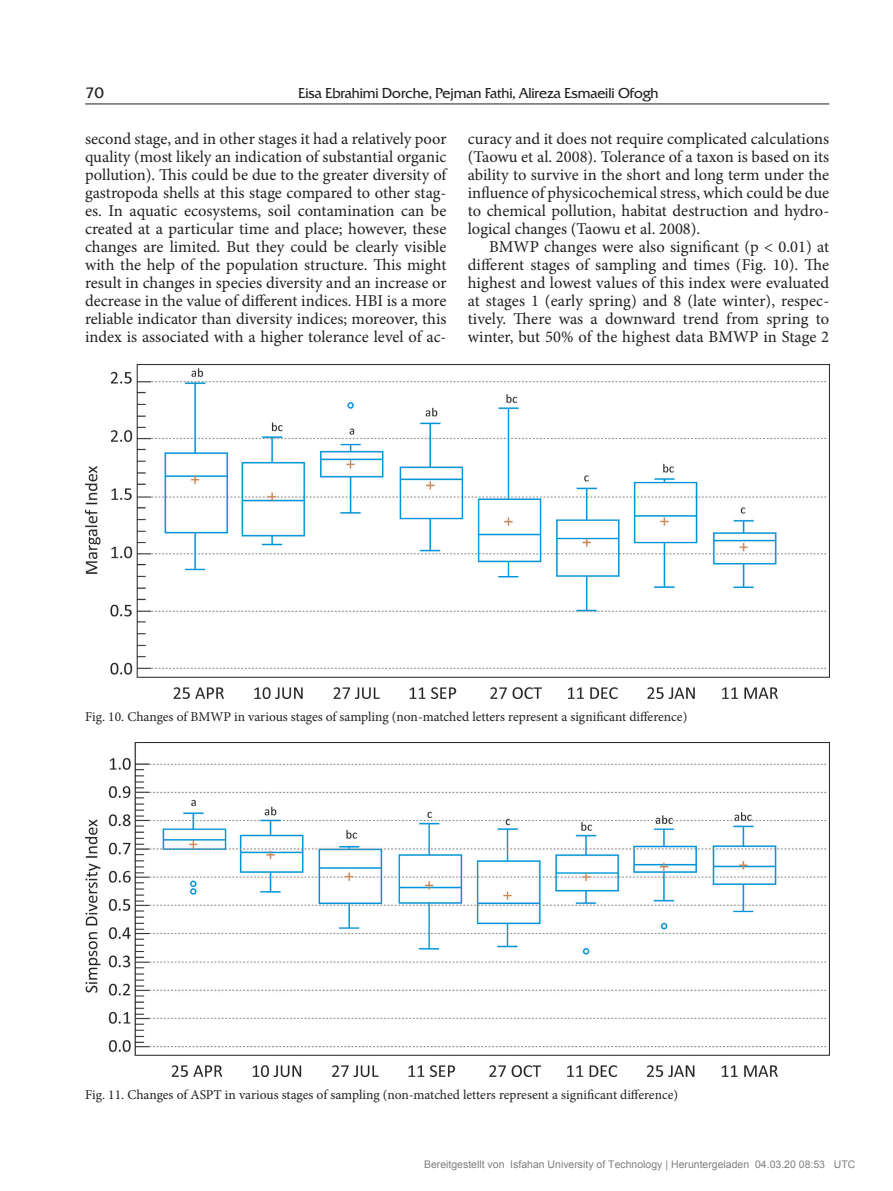
<style>
.page{position:relative;width:893px;height:1191px;background:#fff}
.page>*{position:absolute;margin:0;border:0;box-sizing:border-box;transform-origin:0 0}
.t1{font:16.5px/18px "Minion Pro";color:#231f20;text-align:justify}
.t2{font:15px "Friz Quadrata C";color:#231f20}
.t3{font:14.25px "Friz Quadrata C";color:#231f20}
.Podpis{font:13.5px "Minion Pro";color:#231f20}
.t4{font:10.5px "Arial";color:#808080}
</style>
<div class="page">
<hr style="left:85px;top:104px;width:744px;height:1px;background:#231f20">
<img style="left:85px;top:365px;width:744px;height:333px">
<img style="left:85px;top:742px;width:744px;height:334px">
<p class="t2" style="left:85px;top:84px;width:21px">70</p>
<p class="t3" style="left:298px;top:85px;width:362px">Eisa Ebrahimi Dorche, Pejman Fathi, Alireza Esmaeili Ofogh</p>
<p class="t1" style="left:85px;top:130px;width:363px">second stage, and in other stages it had a relatively poor quality (most likely an indication of substantial organic pollution). This could be due to the greater diversity of gastropoda shells at this stage compared to other stag&shy;es. In aquatic ecosystems, soil contamination can be created at a particular time and place; however, these changes are limited. But they could be clearly visible with the help of the population structure. This might result in changes in species diversity and an increase or decrease in the value of different indices. HBI is a more reliable indicator than diversity indices; moreover, this index is associated with a higher tolerance level of ac-</p>
<p class="t1" style="left:468px;top:130px;width:363px">curacy and it does not require complicated calculations (Taowu et al. 2008). Tolerance of a taxon is based on its ability to survive in the short and long term under the influence of physicochemical stress, which could be due to chemical pollution, habitat destruction and hydro&shy;logical changes (Taowu et al. 2008).</p>
<p class="t1" style="left:468px;top:238px;width:363px;text-indent:21px">BMWP changes were also significant (p &lt; 0.01) at different stages of sampling and times (Fig. 10). The highest and lowest values of this index were evaluated at stages 1 (early spring) and 8 (late winter), respec&shy;tively. There was a downward trend from spring to winter, but 50% of the highest data BMWP in Stage 2</p>
<p class="Podpis" style="left:85px;top:707px;width:604px">Fig. 10. Changes of BMWP in various stages of sampling (non-matched letters represent a significant difference)</p>
<p class="Podpis" style="left:85px;top:1085px;width:595px">Fig. 11. Changes of ASPT in various stages of sampling (non-matched letters represent a significant difference)</p>
<p class="t4" style="left:424px;top:1160px;width:433px">Bereitgestellt von Isfahan University of Technology | Heruntergeladen 04.03.20 08:53 UTC</p>
</div>
